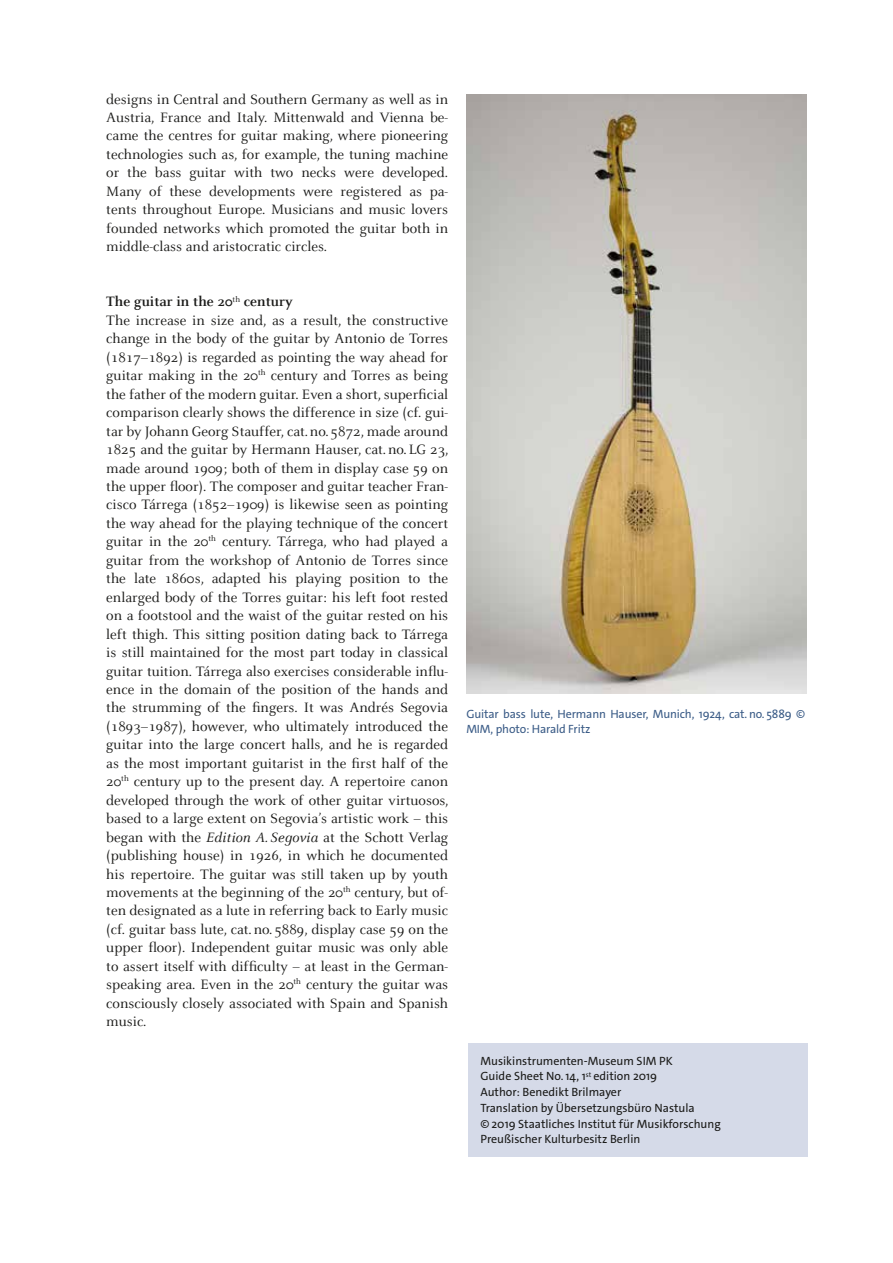
<style>
.page{position:relative;width:893px;height:1263px;background:#fff}
.page>*{position:absolute;margin:0;border:0;box-sizing:border-box;transform-origin:0 0}
.t1{font:15px/18.5px "Celeste";color:#1a1a18;text-align:justify}
.t2{font:12px/15.8px "The Sans C4 s";color:#1a1a18}
.t3{font:12px/15.8px "The Sans C4 s";letter-spacing:-.01em;color:#3b5c87}
.s1{font-weight:700}
.s2{font-style:italic}
</style>
<div class="page">
<div style="left:468px;top:1043px;width:340px;height:113px;background:#d5dae8"></div>
<img style="left:466px;top:95px;width:340px;height:599px">
<p class="t1" style="left:106px;top:90px;width:343px">designs in Central and Southern Germany as well as in Austria, France and Italy. Mittenwald and Vienna be&shy;came the centres for guitar making, where pioneering technologies such as, for example, the tuning machine or the bass guitar with two necks were developed.<br>Many of these developments were registered as pa&shy;tents throughout Europe. Musicians and music lovers founded networks which promoted the guitar both in middle-class and aristocratic circles.</p>
<p class="t1" style="left:106px;top:293px;width:344px;text-align:left"><span class="s1">The guitar in the 20</span><sup>th</sup> <span class="s1">century<br></span>The increase in size and, as a result, the constructive change in the body of the guitar by Antonio de Torres (1817–1892) is regarded as pointing the way ahead for guitar making in the 20<sup>th</sup> century and Torres as being the father of the modern guitar. Even a short, superficial comparison clearly shows the difference in size (cf. gui&shy;tar by Johann Georg Stauffer, cat.no. 5872, made around 1825 and the guitar by Hermann Hauser, cat.no.LG 23, made around 1909; both of them in display case 59 on the upper floor). The composer and guitar teacher Fran&shy;cisco Tárrega (1852–1909) is likewise seen as pointing the way ahead for the playing technique of the concert guitar in the 20<sup>th</sup> century. Tárrega, who had played a guitar from the workshop of Antonio de Torres since the late 1860s, adapted his playing position to the enlarged body of the Torres guitar: his left foot rested on a footstool and the waist of the guitar rested on his left thigh. This sitting position dating back to Tárrega is still maintained for the most part today in classical guitar tuition. Tárrega also exercises considerable influ&shy;ence in the domain of the position of the hands and the strumming of the fingers. It was Andrés Segovia (1893–1987), however, who ultimately introduced the guitar into the large concert halls, and he is regarded as the most important guitarist in the first half of the 20<sup>th</sup> century up to the present day. A repertoire canon developed through the work of other guitar virtuosos, based to a large extent on Segovia’s artistic work – this began with the <span class="s2">Edition A. Segovia</span> at the Schott Verlag (publishing house) in 1926, in which he documented his repertoire. The guitar was still taken up by youth movements at the beginning of the 20<sup>th</sup> century, but of&shy;ten designated as a lute in referring back to Early music (cf. guitar bass lute, cat.no. 5889, display case 59 on the upper floor). Independent guitar music was only able to assert itself with difficulty – at least in the German&shy;speaking area. Even in the 20<sup>th</sup> century the guitar was consciously closely associated with Spain and Spanish music.</p>
<p class="t3" style="left:466px;top:706px;width:340px">Guitar bass lute, Hermann Hauser, Munich, 1924, cat. no. 5889 ©<br>MIM, photo: Harald Fritz</p>
<p class="t2" style="left:480px;top:1053px;width:242px">Musikinstrumenten-Museum SIM PK<br>Guide Sheet No. 14, 1<sup>st</sup> edition 2019<br>Author: Benedikt Brilmayer<br>Translation by Übersetzungsbüro Nastula<br>© 2019 Staatliches Institut für Musikforschung Preußischer Kulturbesitz Berlin</p>
</div>
